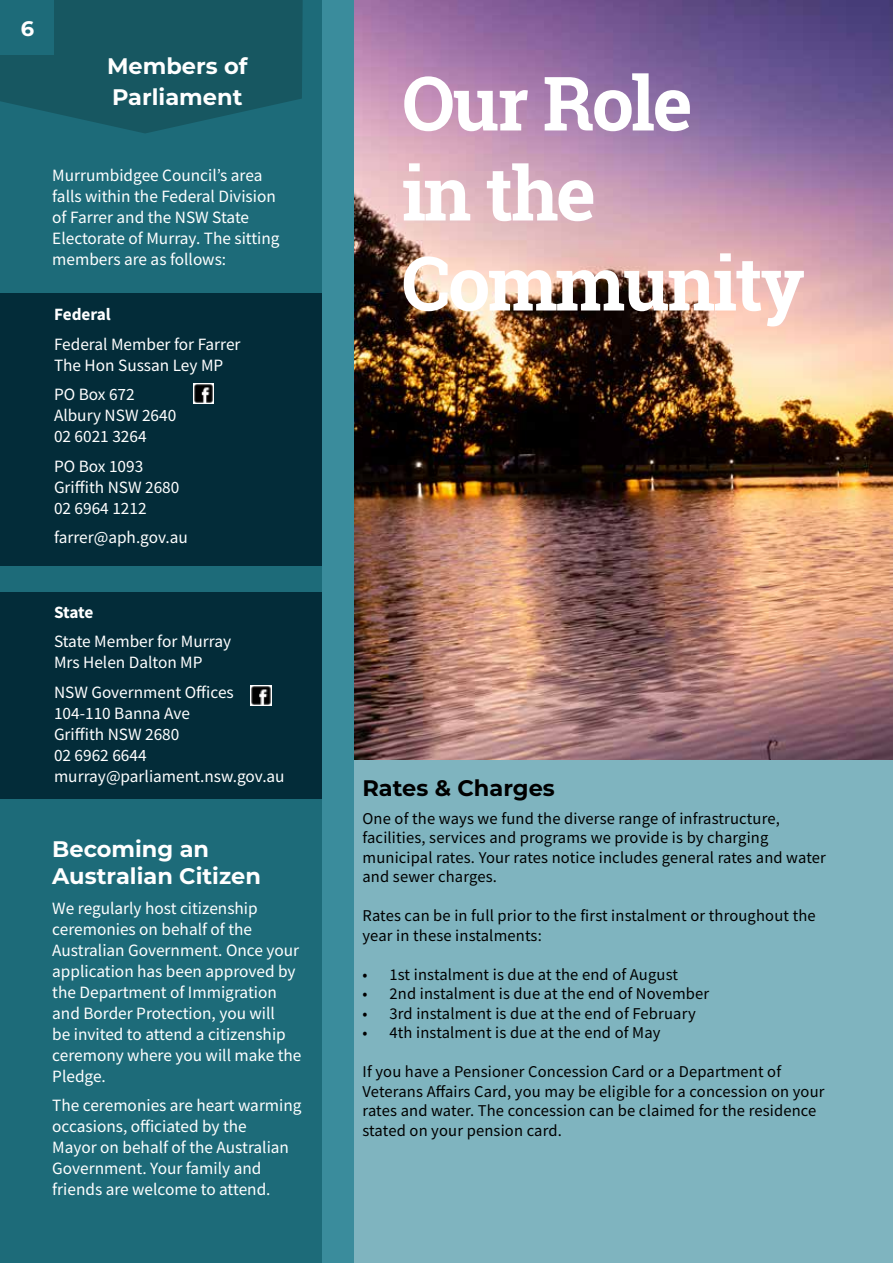
<style>
.page{position:relative;width:893px;height:1263px;background:#fff}
.page>*{position:absolute;margin:0;border:0;box-sizing:border-box;transform-origin:0 0}
.t1{font:700 75px/90px "Roboto Slab";letter-spacing:-.03em;color:#fff}
.t2{font:700 22.5px/27px "Montserrat";color:#fff}
.t3{font:700 22.5px "Montserrat";color:#000}
.t4{font:700 21px "Montserrat";color:#fff}
.t5{font:17.25px/21px "Source Sans Pro";color:#fff}
.t6{font:700 17.25px "Source Sans Pro";color:#fff}
.t7{font:700 17.25px "Source Sans Pro";letter-spacing:-.02em;color:#fff}
.t8{font:16.5px/19.5px "Source Sans Pro";letter-spacing:.01em;color:#000}
</style>
<div class="page">
<div style="left:322px;top:0;width:571px;height:1263px;background:#3a8c9c"></div>
<div style="left:354px;top:759px;width:539px;height:504px;background:#7fb4bf"></div>
<img style="left:354px;top:0;width:539px;height:759px">
<div style="left:0;top:0;width:322px;height:1263px;background:#1d6b79"></div>
<svg style="left:0;top:0;width:303px;height:133px;background:#175964"></svg>
<div style="left:0;top:293px;width:322px;height:272px;background:#032c39"></div>
<div style="left:0;top:592px;width:322px;height:207px;background:#032c39"></div>
<img style="left:251px;top:685px;width:20px;height:20px">
<img style="left:193px;top:383px;width:21px;height:21px">
<div style="left:0;top:0;width:54px;height:55px;background:#1d6b79"></div>
<p class="t4" style="left:21px;top:14px;width:15px">6</p>
<h2 class="t2" style="left:107px;top:49px;width:142px;line-height:31.5px">Members of<br>Parliament</h2>
<p class="t5" style="left:52px;top:165px;width:229px">Murrumbidgee Council’s area falls within the Federal Division of Farrer and the NSW State<br>Electorate of Murray. The sitting members are as follows:</p>
<p class="t6" style="left:54px;top:303px;width:58px">Federal</p>
<p class="t5" style="left:54px;top:333px;width:188px">Federal Member for Farrer<br>The Hon Sussan Ley MP</p>
<p class="t5" style="left:54px;top:384px;width:124px">PO Box 672<br>Albury NSW 2640<br>02 6021 3264</p>
<p class="t5" style="left:54px;top:455px;width:127px">PO Box 1093<br>Griffith NSW 2680<br>02 6964 1212</p>
<p class="t5" style="left:54px;top:527px;width:135px">farrer@aph.gov.au</p>
<p class="t7" style="left:54px;top:600px;width:41px">State</p>
<p class="t5" style="left:54px;top:631px;width:179px">State Member for Murray<br>Mrs Helen Dalton MP</p>
<p class="t5" style="left:54px;top:681px;width:232px">NSW Government Offices<br>104-110 Banna Ave<br>Griffith NSW 2680<br>02 6962 6644 murray@parliament.nsw.gov.au</p>
<h2 class="t2" style="left:52px;top:835px;width:210px">Becoming an<br>Australian Citizen</h2>
<p class="t5" style="left:52px;top:897px;width:251px">We regularly host citizenship ceremonies on behalf of the<br>Australian Government. Once your application has been approved by the Department of Immigration and Border Protection, you will<br>be invited to attend a citizenship ceremony where you will make the<br>Pledge.</p>
<p class="t5" style="left:52px;top:1095px;width:251px">The ceremonies are heart warming occasions, officiated by the<br>Mayor on behalf of the Australian<br>Government. Your family and friends are welcome to attend.</p>
<h1 class="t1" style="left:402px;top:57px;width:405px">Our Role<br>in the<br>Community</h1>
<h2 class="t3" style="left:362px;top:771px;width:194px">Rates &amp; Charges</h2>
<p class="t8" style="left:362px;top:808px;width:465px">One of the ways we fund the diverse range of infrastructure, facilities, services and programs we provide is by charging municipal rates. Your rates notice includes general rates and water and sewer charges.</p>
<p class="t8" style="left:362px;top:906px;width:455px">Rates can be in full prior to the first instalment or throughout the year in these instalments:</p>
<p class="t8" style="left:362px;top:964px;width:317px">• 1st instalment is due at the end of August</p>
<p class="t8" style="left:362px;top:984px;width:348px">• 2nd instalment is due at the end of November</p>
<p class="t8" style="left:362px;top:1003px;width:335px">• 3rd instalment is due at the end of February</p>
<p class="t8" style="left:362px;top:1023px;width:300px">• 4th instalment is due at the end of May</p>
<p class="t8" style="left:362px;top:1062px;width:464px">If you have a Pensioner Concession Card or a Department of Veterans Affairs Card, you may be eligible for a concession on your rates and water. The concession can be claimed for the residence stated on your pension card.</p>
</div>
